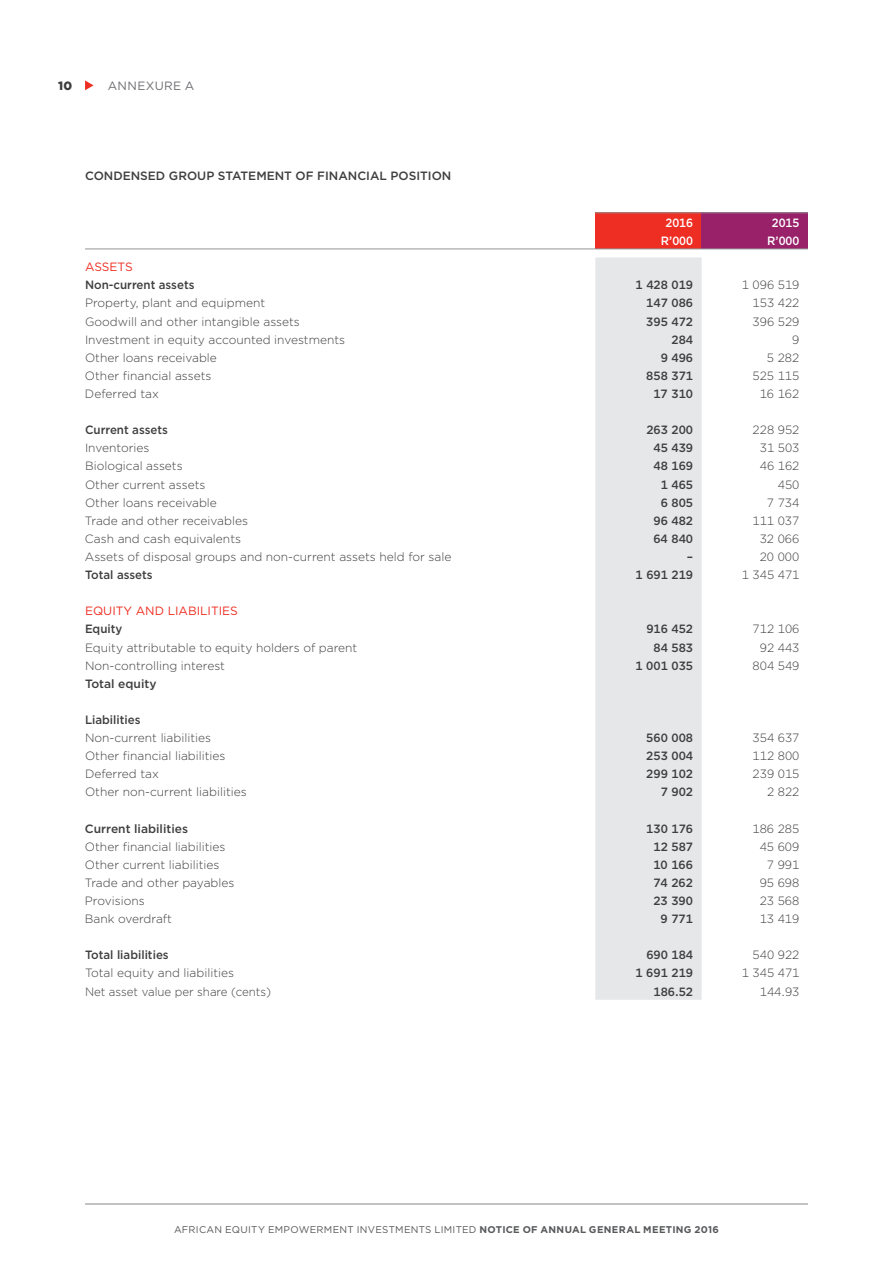
<style>
.page{position:relative;width:893px;height:1263px;background:#fff}
.page>*{position:absolute;margin:0;border:0;box-sizing:border-box;transform-origin:0 0}
.t1{font:300 12px "Gotham";color:#3e3e3f}
.t2{font:500 12px "Gotham";color:#3e3e3f}
.t3{font:500 12px "Gotham";color:#3e3e3f;scale:.96 1}
.t4{font:300 12px "Gotham";color:#3e3e3f;scale:.96 1}
.t5{font:12px "Gotham";color:#ee2e22}
.t6{font:500 12px/18px "Gotham";color:#fff;text-align:center;scale:.96 1}
.t7{font:12px "Gotham";letter-spacing:.03em;color:#6c6d70}
.t8{font:900 12px "Gotham";color:#3e3e3f}
.t9{font:9.75px "Gotham";letter-spacing:.03em;color:#57585a}
.s1{font-weight:700}
</style>
<div class="page">
<hr style="left:85px;top:1203px;width:723px;height:1px;background:#939598">
<svg style="left:85px;top:80px;width:9px;height:10px"></svg>
<div style="left:595px;top:213px;width:107px;height:36px;background:#ee2e22"></div>
<div style="left:702px;top:213px;width:106px;height:36px;background:#982169"></div>
<div style="left:595px;top:257px;width:107px;height:743px;background:#e6e7e9"></div>
<hr style="left:595px;top:213px;width:107px;height:1px;background:#939598">
<hr style="left:702px;top:213px;width:106px;height:1px;background:#939598">
<hr style="left:85px;top:249px;width:510px;height:1px;background:#939598">
<hr style="left:595px;top:249px;width:107px;height:1px;background:#939598">
<hr style="left:702px;top:249px;width:106px;height:1px;background:#939598">
<p class="t8" style="left:58px;top:77px;width:16px">10</p>
<p class="t7" style="left:108px;top:78px;width:88px">ANNEXURE A</p>
<p class="t2" style="left:85px;top:168px;width:368px">CONDENSED GROUP STATEMENT OF FINANCIAL POSITION</p>
<p class="t6" style="left:661px;top:213px;width:35px">2016<br>R’000</p>
<p class="t6" style="left:767px;top:213px;width:35px">2015<br>R’000</p>
<p class="t5" style="left:85px;top:259px;width:49px">ASSETS</p>
<p class="t3" style="left:85px;top:277px;width:116px">Non-current assets</p>
<p class="t2" style="left:635px;top:277px;width:59px">1 428 019</p>
<p class="t1" style="left:742px;top:278px;width:59px">1 096 519</p>
<p class="t1" style="left:85px;top:296px;width:182px">Property, plant and equipment</p>
<p class="t2" style="left:646px;top:295px;width:48px">147 086</p>
<p class="t1" style="left:753px;top:296px;width:48px">153 422</p>
<p class="t1" style="left:85px;top:314px;width:216px">Goodwill and other intangible assets</p>
<p class="t2" style="left:646px;top:313px;width:48px">395 472</p>
<p class="t1" style="left:753px;top:314px;width:48px">396 529</p>
<p class="t1" style="left:85px;top:332px;width:262px">Investment in equity accounted investments</p>
<p class="t2" style="left:671px;top:332px;width:23px">284</p>
<p class="t1" style="left:792px;top:332px;width:9px">9</p>
<p class="t1" style="left:85px;top:350px;width:133px">Other loans receivable</p>
<p class="t2" style="left:661px;top:350px;width:34px">9 496</p>
<p class="t1" style="left:767px;top:350px;width:34px">5 282</p>
<p class="t1" style="left:85px;top:368px;width:128px">Other financial assets</p>
<p class="t2" style="left:646px;top:368px;width:48px">858 371</p>
<p class="t1" style="left:753px;top:368px;width:48px">525 115</p>
<p class="t1" style="left:85px;top:386px;width:75px">Deferred tax</p>
<p class="t2" style="left:653px;top:386px;width:41px">17 310</p>
<p class="t1" style="left:760px;top:386px;width:41px">16 162</p>
<p class="t3" style="left:85px;top:422px;width:88px">Current assets</p>
<p class="t2" style="left:646px;top:422px;width:48px">263 200</p>
<p class="t1" style="left:753px;top:422px;width:48px">228 952</p>
<p class="t1" style="left:85px;top:440px;width:66px">Inventories</p>
<p class="t2" style="left:653px;top:440px;width:41px">45 439</p>
<p class="t1" style="left:760px;top:440px;width:41px">31 503</p>
<p class="t1" style="left:85px;top:459px;width:99px">Biological assets</p>
<p class="t2" style="left:653px;top:458px;width:41px">48 169</p>
<p class="t1" style="left:760px;top:459px;width:41px">46 162</p>
<p class="t1" style="left:85px;top:477px;width:122px">Other current assets</p>
<p class="t2" style="left:661px;top:476px;width:34px">1 465</p>
<p class="t1" style="left:778px;top:477px;width:23px">450</p>
<p class="t1" style="left:85px;top:495px;width:133px">Other loans receivable</p>
<p class="t2" style="left:661px;top:495px;width:34px">6 805</p>
<p class="t1" style="left:767px;top:495px;width:34px">7 734</p>
<p class="t1" style="left:85px;top:513px;width:165px">Trade and other receivables</p>
<p class="t2" style="left:653px;top:513px;width:41px">96 482</p>
<p class="t1" style="left:753px;top:513px;width:48px">111 037</p>
<p class="t1" style="left:85px;top:531px;width:158px">Cash and cash equivalents</p>
<p class="t2" style="left:653px;top:531px;width:41px">64 840</p>
<p class="t1" style="left:760px;top:531px;width:41px">32 066</p>
<p class="t1" style="left:85px;top:549px;width:368px">Assets of disposal groups and non-current assets held for sale</p>
<p class="t2" style="left:687px;top:549px;width:8px">–</p>
<p class="t1" style="left:760px;top:549px;width:41px">20 000</p>
<p class="t3" style="left:85px;top:567px;width:72px">Total assets</p>
<p class="t2" style="left:635px;top:567px;width:59px">1 691 219</p>
<p class="t1" style="left:742px;top:567px;width:59px">1 345 471</p>
<p class="t5" style="left:85px;top:603px;width:154px">EQUITY AND LIABILITIES</p>
<p class="t3" style="left:85px;top:621px;width:40px">Equity</p>
<p class="t2" style="left:646px;top:621px;width:48px">916 452</p>
<p class="t1" style="left:753px;top:621px;width:48px">712 106</p>
<p class="t1" style="left:85px;top:640px;width:274px">Equity attributable to equity holders of parent</p>
<p class="t2" style="left:653px;top:639px;width:41px">84 583</p>
<p class="t1" style="left:760px;top:640px;width:41px">92 443</p>
<p class="t1" style="left:85px;top:658px;width:142px">Non-controlling interest</p>
<p class="t2" style="left:635px;top:657px;width:59px">1 001 035</p>
<p class="t1" style="left:753px;top:658px;width:48px">804 549</p>
<p class="t2" style="left:85px;top:676px;width:73px">Total equity</p>
<p class="t3" style="left:85px;top:712px;width:59px">Liabilities</p>
<p class="t1" style="left:85px;top:730px;width:128px">Non-current liabilities</p>
<p class="t2" style="left:646px;top:730px;width:48px">560 008</p>
<p class="t1" style="left:753px;top:730px;width:48px">354 637</p>
<p class="t1" style="left:85px;top:748px;width:142px">Other financial liabilities</p>
<p class="t2" style="left:646px;top:748px;width:48px">253 004</p>
<p class="t1" style="left:753px;top:748px;width:48px">112 800</p>
<p class="t1" style="left:85px;top:766px;width:75px">Deferred tax</p>
<p class="t2" style="left:646px;top:766px;width:48px">299 102</p>
<p class="t1" style="left:753px;top:766px;width:48px">239 015</p>
<p class="t1" style="left:85px;top:784px;width:163px">Other non-current liabilities</p>
<p class="t2" style="left:661px;top:784px;width:34px">7 902</p>
<p class="t1" style="left:767px;top:784px;width:34px">2 822</p>
<p class="t2" style="left:85px;top:820px;width:105px">Current liabilities</p>
<p class="t2" style="left:646px;top:820px;width:48px">130 176</p>
<p class="t1" style="left:753px;top:821px;width:48px">186 285</p>
<p class="t1" style="left:85px;top:839px;width:142px">Other financial liabilities</p>
<p class="t2" style="left:653px;top:838px;width:41px">12 587</p>
<p class="t1" style="left:760px;top:839px;width:41px">45 609</p>
<p class="t1" style="left:85px;top:857px;width:136px">Other current liabilities</p>
<p class="t2" style="left:653px;top:857px;width:41px">10 166</p>
<p class="t1" style="left:767px;top:857px;width:34px">7 991</p>
<p class="t1" style="left:85px;top:875px;width:151px">Trade and other payables</p>
<p class="t2" style="left:653px;top:875px;width:41px">74 262</p>
<p class="t1" style="left:760px;top:875px;width:41px">95 698</p>
<p class="t1" style="left:85px;top:893px;width:61px">Provisions</p>
<p class="t2" style="left:653px;top:893px;width:41px">23 390</p>
<p class="t1" style="left:760px;top:893px;width:41px">23 568</p>
<p class="t1" style="left:85px;top:911px;width:89px">Bank overdraft</p>
<p class="t2" style="left:661px;top:911px;width:34px">9 771</p>
<p class="t1" style="left:760px;top:911px;width:41px">13 419</p>
<p class="t3" style="left:85px;top:947px;width:89px">Total liabilities</p>
<p class="t2" style="left:646px;top:947px;width:48px">690 184</p>
<p class="t1" style="left:753px;top:947px;width:48px">540 922</p>
<p class="t1" style="left:85px;top:965px;width:151px">Total equity and liabilities</p>
<p class="t2" style="left:635px;top:965px;width:59px">1 691 219</p>
<p class="t1" style="left:742px;top:965px;width:59px">1 345 471</p>
<p class="t4" style="left:85px;top:984px;width:195px">Net asset value per share (cents)</p>
<p class="t2" style="left:653px;top:983px;width:41px">186.52</p>
<p class="t1" style="left:760px;top:984px;width:41px">144.93</p>
<p class="t9" style="left:174px;top:1223px;width:546px">AFRICAN EQUITY EMPOWERMENT INVESTMENTS LIMITED <span class="s1">NOTICE OF ANNUAL GENERAL MEETING 2016</span></p>
</div>
